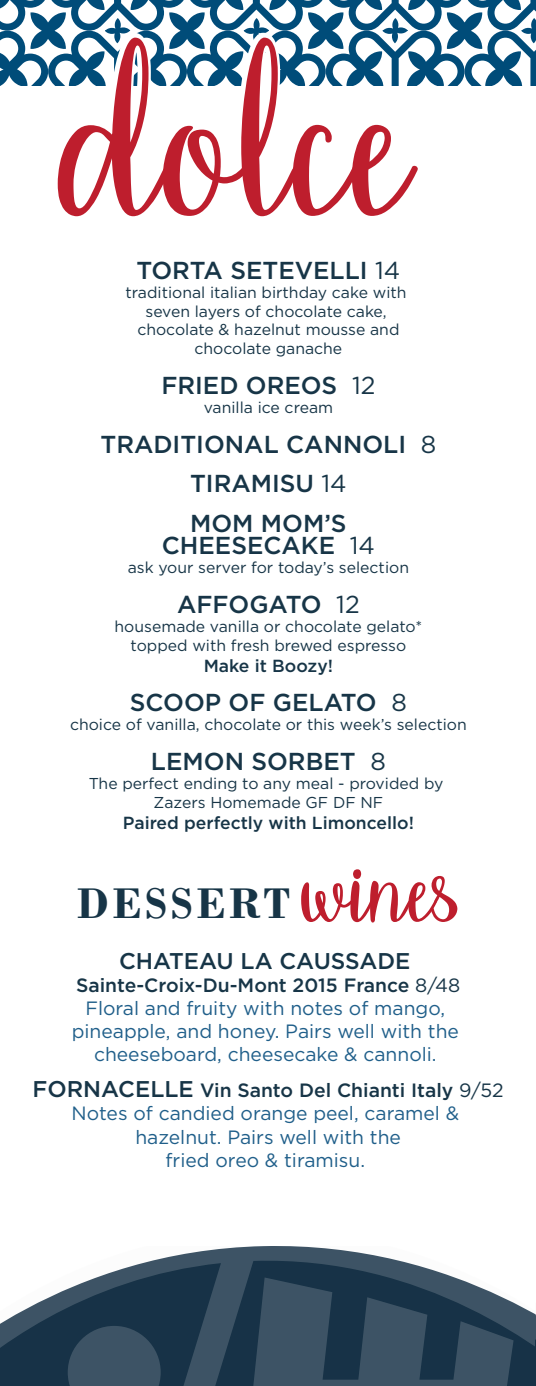
<style>
.page{position:relative;width:536px;height:1386px;background:#fff}
.page>*{position:absolute;margin:0;border:0;box-sizing:border-box;transform-origin:0 0}
.t1{font:137.2px "Please Dont Take My Man";color:#be1e2d}
.t2{font:700 45.15px "Bodoni";letter-spacing:.08em;color:#173547}
.t3{font:500 24.5px/39.7px "Gotham";color:#173547;text-align:center}
.t4{font:500 22.75px "Gotham";color:#173547}
.t5{font:19.25px/23.1px "Gotham";color:#205f8a;text-align:center}
.t6{font:500 17.5px "Gotham";color:#173547}
.t7{font:15.75px/18.9px "Gotham";color:#173547;text-align:center}
.s1{font-weight:400}
.s2{font-weight:500;color:#173547}
.s3{color:#173547}
.s4{font-weight:500;font-size:22.75px;color:#173547}
</style>
<div class="page">
<svg style="left:1px;top:0;width:535px;height:86px"></svg>
<svg style="left:0;top:1246px;width:535px;height:140px"></svg>
<svg style="left:68px;top:1326px;width:93px;height:60px;background:#364d5f"></svg>
<svg style="left:238px;top:1277px;width:275px;height:109px;background:#334a5d"></svg>
<svg style="left:48px;top:29px;width:375px;height:188px"></svg>
<svg style="left:535px;top:1314px;width:1px;height:72px"></svg>
<h3 class="t3" style="left:136px;top:250px;width:265px">TORTA SETEVELLI <span class="s1">14</span></h3>
<p class="t7" style="left:125px;top:282px;width:282px">traditional italian birthday cake with seven layers of chocolate cake, chocolate &amp; hazelnut mousse and chocolate ganache</p>
<h3 class="t3" style="left:161px;top:365px;width:215px">FRIED OREOS <span class="s1">12</span></h3>
<p class="t7" style="left:204px;top:398px;width:131px">vanilla ice cream</p>
<h3 class="t3" style="left:100px;top:424px;width:337px">TRADITIONAL CANNOLI <span class="s1">8<br></span>TIRAMISU <span class="s1">14<br></span>MOM MOM’S</h3>
<h3 class="t3" style="left:162px;top:525px;width:215px">CHEESECAKE <span class="s1">14</span></h3>
<p class="t7" style="left:128px;top:558px;width:283px">ask your server for today’s selection</p>
<h3 class="t3" style="left:177px;top:584px;width:184px">AFFOGATO <span class="s1">12</span></h3>
<p class="t7" style="left:114px;top:616px;width:309px">housemade vanilla or chocolate gelato* topped with fresh brewed espresso</p>
<p class="t6" style="left:204px;top:654px;width:131px">Make it Boozy!</p>
<h3 class="t3" style="left:130px;top:683px;width:278px">SCOOP OF GELATO <span class="s1">8</span></h3>
<p class="t7" style="left:70px;top:715px;width:398px">choice of vanilla, chocolate or this week’s selection</p>
<h3 class="t3" style="left:151px;top:741px;width:236px">LEMON SORBET <span class="s1">8</span></h3>
<p class="t7" style="left:89px;top:774px;width:356px">The perfect ending to any meal - provided by<br>Zazers Homemade GF DF NF</p>
<p class="t6" style="left:123px;top:811px;width:292px">Paired perfectly with Limoncello!</p>
<h1 class="t1" style="left:301px;top:826px;width:159px">wines</h1>
<h3 class="t4" style="left:119px;top:946px;width:293px">CHATEAU LA CAUSSADE</h3>
<p class="t5" style="left:72px;top:973px;width:390px"><span class="s2">Sainte-Croix-Du-Mont 2015 France</span> <span class="s3">8/48<br></span>Floral and fruity with notes of mango, pineapple, and honey. Pairs well with the cheeseboard, cheesecake &amp; cannoli.</p>
<p class="t5" style="left:33px;top:1079px;width:472px"><span class="s4">FORNACELLE</span> <span class="s2">Vin Santo Del Chianti Italy</span> <span class="s3">9/52<br></span>Notes of candied orange peel, caramel &amp; hazelnut. Pairs well with the<br>fried oreo &amp; tiramisu.</p>
<h2 class="t2" style="left:77px;top:876px;width:214px">DESSERT</h2>
</div>
